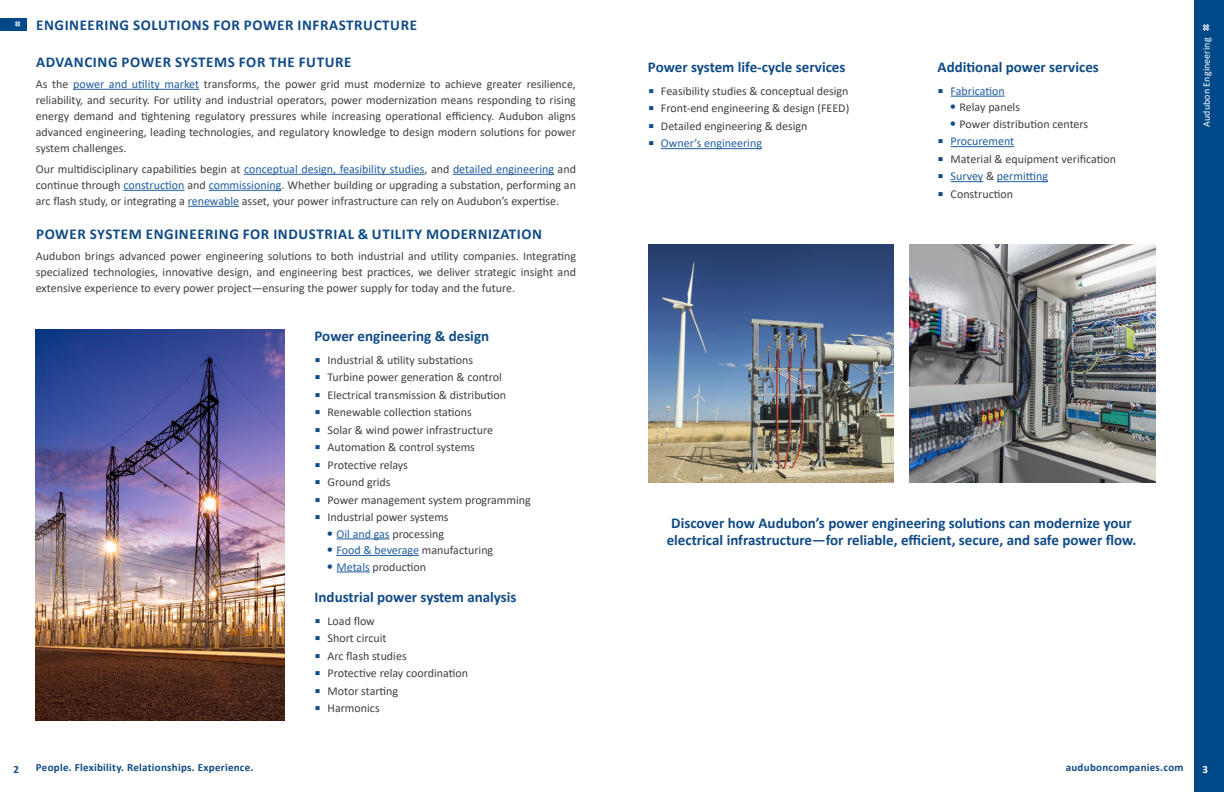
<style>
.page{position:relative;width:1224px;height:792px;background:#fff}
.page>*{position:absolute;margin:0;border:0;box-sizing:border-box;transform-origin:0 0}
.t1{font:700 15px/17px "Calibri";color:#114b86;text-align:center}
.t2{font:700 15px "Calibri";letter-spacing:.04em;color:#114b86}
.t3{font:12px/16px "Calibri";color:#414042;text-align:justify}
.t4{font:12px "Calibri";color:#215e9e}
.t5{font:700 11px "Calibri";letter-spacing:.025em;color:#114b86}
.t6{font:700 11px "Calibri";color:#fff}
.t7{font:10px "Calibri";letter-spacing:.01em;color:#fff}
.s1{color:#215e9e}
.s2{font-family:"Franklin Gothic";font-size:18px;color:#114b86}
.s3{font-size:14px;color:#114b86}
.s4{color:#414042}
</style>
<div class="page">
<div style="left:1194px;top:0;width:30px;height:792px;background:#004988"></div>
<div style="left:0;top:18px;width:26px;height:13px;background:#004988"></div>
<svg style="left:1203px;top:24px;width:7px;height:7px"></svg>
<svg style="left:15px;top:21px;width:5px;height:6px"></svg>
<hr style="left:73px;top:89px;width:126px;height:1px;background:#215e9e">
<hr style="left:244px;top:174px;width:180px;height:1px;background:#215e9e">
<hr style="left:453px;top:174px;width:101px;height:1px;background:#215e9e">
<hr style="left:123px;top:190px;width:61px;height:1px;background:#215e9e">
<hr style="left:209px;top:190px;width:72px;height:1px;background:#215e9e">
<hr style="left:188px;top:206px;width:51px;height:1px;background:#215e9e">
<hr style="left:337px;top:539px;width:53px;height:1px;background:#215e9e">
<hr style="left:337px;top:555px;width:82px;height:1px;background:#215e9e">
<hr style="left:337px;top:572px;width:33px;height:1px;background:#215e9e">
<hr style="left:951px;top:96px;width:54px;height:1px;background:#215e9e">
<hr style="left:951px;top:146px;width:63px;height:1px;background:#215e9e">
<hr style="left:951px;top:181px;width:32px;height:1px;background:#215e9e">
<hr style="left:997px;top:181px;width:51px;height:1px;background:#215e9e">
<hr style="left:661px;top:148px;width:101px;height:1px;background:#215e9e">
<img style="left:35px;top:330px;width:249px;height:391px">
<img style="left:910px;top:245px;width:245px;height:238px">
<img style="left:648px;top:245px;width:246px;height:238px">
<p class="t2" style="left:36px;top:15px;width:382px">ENGINEERING SOLUTIONS FOR POWER INFRASTRUCTURE</p>
<p class="t2" style="left:36px;top:51px;width:317px">ADVANCING POWER SYSTEMS FOR THE FUTURE</p>
<p class="t3" style="left:36px;top:76px;width:542px">As the <span class="s1">power and utility market</span> transforms, the power grid must modernize to achieve greater resilience, reliability, and security. For utility and industrial operators, power modernization means responding to rising energy demand and tightening regulatory pressures while increasing operational efficiency. Audubon aligns advanced engineering, leading technologies, and regulatory knowledge to design modern solutions for power system challenges.</p>
<p class="t3" style="left:36px;top:161px;width:542px">Our multidisciplinary capabilities begin at <span class="s1">conceptual design, feasibility studies</span>, and <span class="s1">detailed engineering</span> and continue through <span class="s1">construction</span> and <span class="s1">commissioning</span>. Whether building or upgrading a substation, performing an arc flash study, or integrating a <span class="s1">renewable</span> asset, your power infrastructure can rely on Audubon’s expertise.</p>
<p class="t2" style="left:36px;top:224px;width:507px">POWER SYSTEM ENGINEERING FOR INDUSTRIAL &amp; UTILITY MODERNIZATION</p>
<p class="t3" style="left:36px;top:248px;width:542px">Audubon brings advanced power engineering solutions to both industrial and utility companies. Integrating specialized technologies, innovative design, and engineering best practices, we deliver strategic insight and extensive experience to every power project—ensuring the power supply for today and the future.</p>
<p class="t1" style="left:315px;top:327px;width:176px">Power engineering &amp; design</p>
<p class="t3" style="left:315px;top:351px;width:160px"><span class="s2">▪</span> Industrial &amp; utility substations</p>
<p class="t3" style="left:315px;top:369px;width:189px"><span class="s2">▪</span> Turbine power generation &amp; control</p>
<p class="t3" style="left:315px;top:386px;width:193px"><span class="s2">▪</span> Electrical transmission &amp; distribution</p>
<p class="t3" style="left:315px;top:404px;width:159px"><span class="s2">▪</span> Renewable collection stations</p>
<p class="t3" style="left:315px;top:421px;width:180px"><span class="s2">▪</span> Solar &amp; wind power infrastructure</p>
<p class="t3" style="left:315px;top:439px;width:162px"><span class="s2">▪</span> Automation &amp; control systems</p>
<p class="t3" style="left:315px;top:456px;width:95px"><span class="s2">▪</span> Protective relays</p>
<p class="t3" style="left:315px;top:474px;width:78px"><span class="s2">▪</span> Ground grids</p>
<p class="t3" style="left:315px;top:491px;width:218px"><span class="s2">▪</span> Power management system programming</p>
<p class="t3" style="left:315px;top:509px;width:136px"><span class="s2">▪</span> Industrial power systems</p>
<p class="t3" style="left:327px;top:525px;width:119px"><span class="s3">•</span> <span class="s1">Oil and gas</span> processing</p>
<p class="t4" style="left:327px;top:542px;width:168px"><span class="s3">•</span> Food &amp; beverage <span class="s4">manufacturing</span></p>
<p class="t3" style="left:327px;top:558px;width:101px"><span class="s3">•</span> <span class="s1">Metals</span> production</p>
<p class="t1" style="left:315px;top:588px;width:204px">Industrial power system analysis</p>
<p class="t3" style="left:315px;top:612px;width:62px"><span class="s2">▪</span> Load flow</p>
<p class="t3" style="left:315px;top:630px;width:74px"><span class="s2">▪</span> Short circuit</p>
<p class="t3" style="left:315px;top:647px;width:94px"><span class="s2">▪</span> Arc flash studies</p>
<p class="t3" style="left:315px;top:665px;width:155px"><span class="s2">▪</span> Protective relay coordination</p>
<p class="t3" style="left:315px;top:682px;width:85px"><span class="s2">▪</span> Motor starting</p>
<p class="t3" style="left:315px;top:700px;width:67px"><span class="s2">▪</span> Harmonics</p>
<p class="t1" style="left:648px;top:58px;width:199px">Power system life-cycle services</p>
<p class="t3" style="left:648px;top:83px;width:202px"><span class="s2">▪</span> Feasibility studies &amp; conceptual design</p>
<p class="t3" style="left:648px;top:100px;width:203px"><span class="s2">▪</span> Front-end engineering &amp; design (FEED)</p>
<p class="t3" style="left:648px;top:118px;width:161px"><span class="s2">▪</span> Detailed engineering &amp; design</p>
<p class="t4" style="left:648px;top:135px;width:115px"><span class="s2">▪</span> Owner’s engineering</p>
<p class="t1" style="left:938px;top:58px;width:163px">Additional power services</p>
<p class="t4" style="left:938px;top:82px;width:69px"><span class="s2">▪</span> Fabrication</p>
<p class="t3" style="left:950px;top:99px;width:72px"><span class="s3">•</span> Relay panels</p>
<p class="t3" style="left:950px;top:116px;width:140px"><span class="s3">•</span> Power distribution centers</p>
<p class="t4" style="left:938px;top:133px;width:78px"><span class="s2">▪</span> Procurement</p>
<p class="t3" style="left:938px;top:151px;width:180px"><span class="s2">▪</span> Material &amp; equipment verification</p>
<p class="t4" style="left:938px;top:168px;width:112px"><span class="s2">▪</span> Survey <span class="s4">&amp;</span> permitting</p>
<p class="t3" style="left:938px;top:186px;width:77px"><span class="s2">▪</span> Construction</p>
<p class="t7" style="left:1199px;top:127px;width:91px;rotate:-90deg">Audubon Engineering</p>
<p class="t1" style="left:667px;top:515px;width:471px">Discover how Audubon’s power engineering solutions can modernize your electrical infrastructure—for reliable, efficient, secure, and safe power flow.</p>
<p class="t5" style="left:13px;top:762px;width:7px">2</p>
<p class="t5" style="left:36px;top:760px;width:219px">People. Flexibility. Relationships. Experience.</p>
<p class="t5" style="left:1066px;top:760px;width:119px">auduboncompanies.com</p>
<p class="t6" style="left:1203px;top:761px;width:7px">3</p>
</div>
